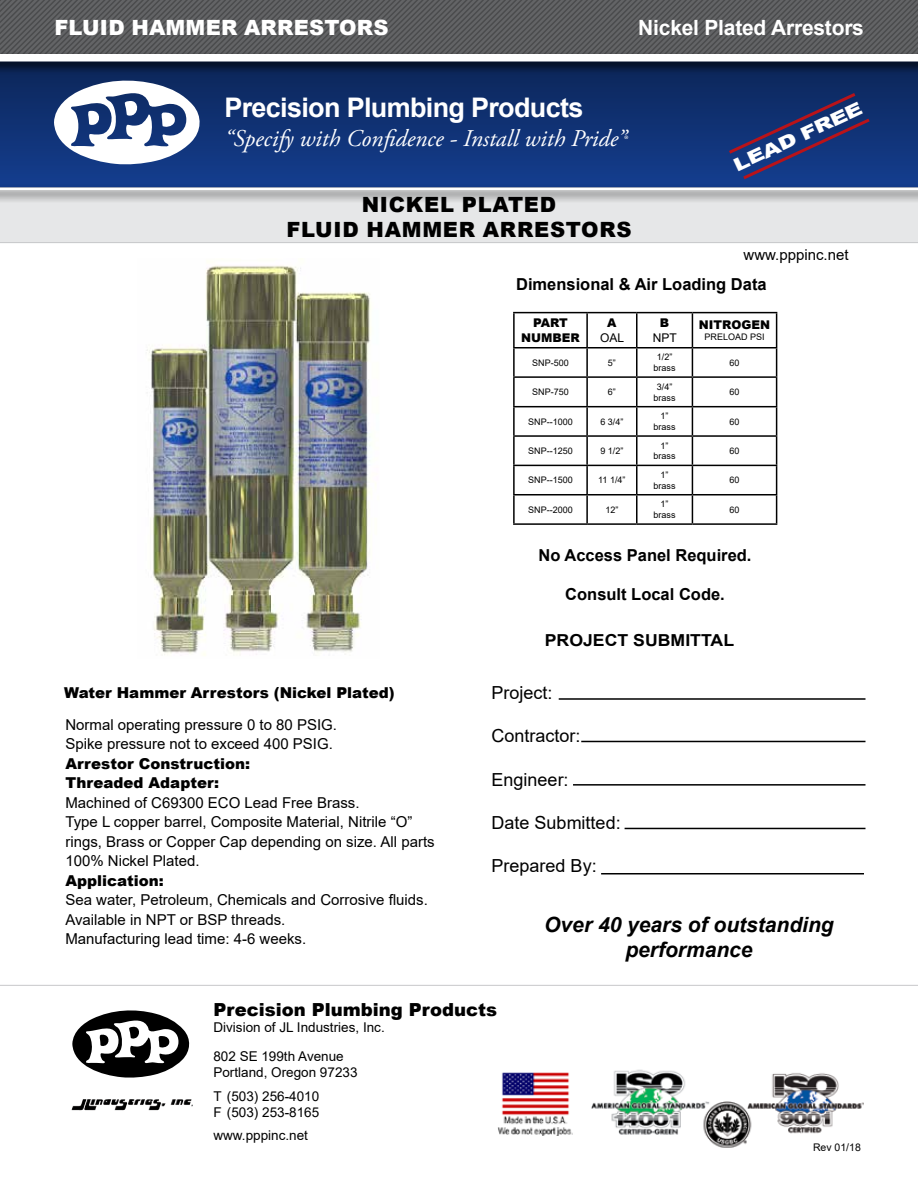
<style>
.page{position:relative;width:918px;height:1188px;background:#fff}
.page>*{position:absolute;margin:0;border:0;box-sizing:border-box;transform-origin:0 0}
.t1{font:700 27px "Arial";letter-spacing:-.025em;color:#fff}
.t2{font:italic 24px "Adobe Garamond Pro";color:#fff}
.t3{font:italic 700 21px/25.2px "Arial";color:#000;text-align:center}
.t4{font:900 21px/25.2px "Arial";letter-spacing:.035em;color:#000;text-align:center}
.t5{font:700 21px "Arial";letter-spacing:-.01em;color:#fff}
.t6{font:900 21px "Arial";letter-spacing:.01em;color:#fff}
.t7{font:18px "Arial";color:#000}
.t8{font:900 18px "Arial";color:#000}
.t9{font:900 18px "Arial";color:#fff;scale:1.31 1}
.t10{font:700 16.5px "Arial";color:#000}
.t11{font:700 16.5px "Arial";color:#000;scale:1.07 1}
.t12{font:15px/19.5px "Arial";color:#000}
.t13{font:900 15px/19.5px "Arial";color:#000}
.t14{font:13.5px/23.2px "Arial";color:#000}
.t15{font:900 12px/14.4px "Arial";color:#000;text-align:center}
.t16{font:12px "Arial";color:#000}
.t17{font:10.5px "Arial";color:#000}
.t18{font:9px/10.8px "Arial";color:#000;text-align:center}
.s1{font-size:13.95px}
</style>
<div class="page">
<img style="left:498px;top:1072px;width:75px;height:63px">
<img style="left:591px;top:1069px;width:273px;height:79px">
<hr style="left:0;top:182px;width:918px;height:3px;background:#143d8d">
<div style="left:0;top:204px;width:918px;height:39px;background:#e6e7e8"></div>
<img style="left:146px;top:265px;width:225px;height:391px">
<hr style="left:0;top:985px;width:918px;height:1px;background:#c7c8ca">
<img style="left:103px;top:1099px;width:58px;height:11px">
<svg style="left:72px;top:1010px;width:118px;height:68px"></svg>
<div style="left:0;top:185px;width:918px;height:19px;background:#000;opacity:.75"></div>
<hr style="left:0;top:188px;width:918px;height:2px;background:#fff">
<hr style="left:559px;top:698px;width:307px;height:2px;background:#000">
<hr style="left:581px;top:741px;width:285px;height:1px;background:#000">
<hr style="left:573px;top:784px;width:293px;height:2px;background:#000">
<hr style="left:625px;top:828px;width:241px;height:1px;background:#000">
<hr style="left:601px;top:873px;width:263px;height:1px;background:#000">
<svg style="left:0;top:0;width:918px;height:182px;background:#394c74"></svg>
<hr style="left:513px;top:312px;width:74px;height:1px;background:#000">
<hr style="left:513px;top:313px;width:2px;height:34px;background:#000">
<hr style="left:587px;top:312px;width:50px;height:1px;background:#000">
<hr style="left:586px;top:313px;width:2px;height:34px;background:#000">
<hr style="left:637px;top:312px;width:55px;height:1px;background:#000">
<hr style="left:636px;top:313px;width:2px;height:34px;background:#000">
<hr style="left:692px;top:312px;width:85px;height:1px;background:#000">
<hr style="left:692px;top:313px;width:1px;height:34px;background:#000">
<hr style="left:776px;top:313px;width:1px;height:34px;background:#000">
<hr style="left:513px;top:347px;width:74px;height:2px;background:#000">
<hr style="left:513px;top:349px;width:2px;height:27px;background:#000">
<hr style="left:587px;top:347px;width:50px;height:2px;background:#000">
<hr style="left:586px;top:349px;width:2px;height:27px;background:#000">
<hr style="left:637px;top:347px;width:55px;height:2px;background:#000">
<hr style="left:636px;top:349px;width:2px;height:27px;background:#000">
<hr style="left:692px;top:347px;width:85px;height:2px;background:#000">
<hr style="left:513px;top:376px;width:74px;height:2px;background:#000">
<hr style="left:513px;top:378px;width:2px;height:28px;background:#000">
<hr style="left:587px;top:376px;width:50px;height:2px;background:#000">
<hr style="left:586px;top:378px;width:2px;height:28px;background:#000">
<hr style="left:637px;top:376px;width:55px;height:2px;background:#000">
<hr style="left:636px;top:378px;width:2px;height:28px;background:#000">
<hr style="left:692px;top:376px;width:85px;height:2px;background:#000">
<hr style="left:513px;top:406px;width:74px;height:1px;background:#000">
<hr style="left:513px;top:407px;width:2px;height:28px;background:#000">
<hr style="left:587px;top:406px;width:50px;height:1px;background:#000">
<hr style="left:586px;top:407px;width:2px;height:28px;background:#000">
<hr style="left:637px;top:406px;width:55px;height:1px;background:#000">
<hr style="left:636px;top:407px;width:2px;height:28px;background:#000">
<hr style="left:692px;top:406px;width:85px;height:1px;background:#000">
<hr style="left:513px;top:435px;width:74px;height:2px;background:#000">
<hr style="left:513px;top:437px;width:2px;height:28px;background:#000">
<hr style="left:587px;top:435px;width:50px;height:2px;background:#000">
<hr style="left:586px;top:437px;width:2px;height:28px;background:#000">
<hr style="left:637px;top:435px;width:55px;height:2px;background:#000">
<hr style="left:636px;top:437px;width:2px;height:28px;background:#000">
<hr style="left:692px;top:435px;width:85px;height:2px;background:#000">
<hr style="left:513px;top:465px;width:74px;height:1px;background:#000">
<hr style="left:513px;top:466px;width:2px;height:28px;background:#000">
<hr style="left:587px;top:465px;width:50px;height:1px;background:#000">
<hr style="left:586px;top:466px;width:2px;height:28px;background:#000">
<hr style="left:637px;top:465px;width:55px;height:1px;background:#000">
<hr style="left:636px;top:466px;width:2px;height:28px;background:#000">
<hr style="left:692px;top:465px;width:85px;height:1px;background:#000">
<hr style="left:513px;top:494px;width:74px;height:1px;background:#000">
<hr style="left:513px;top:495px;width:2px;height:28px;background:#000">
<hr style="left:587px;top:494px;width:50px;height:1px;background:#000">
<hr style="left:586px;top:495px;width:2px;height:28px;background:#000">
<hr style="left:637px;top:494px;width:55px;height:1px;background:#000">
<hr style="left:636px;top:495px;width:2px;height:28px;background:#000">
<hr style="left:692px;top:494px;width:85px;height:1px;background:#000">
<svg style="left:692px;top:349px;width:1px;height:174px"></svg>
<svg style="left:776px;top:349px;width:1px;height:174px"></svg>
<hr style="left:513px;top:523px;width:74px;height:2px;background:#000">
<hr style="left:587px;top:523px;width:50px;height:2px;background:#000">
<hr style="left:637px;top:523px;width:55px;height:2px;background:#000">
<hr style="left:692px;top:523px;width:85px;height:2px;background:#000">
<h3 class="t6" style="left:54px;top:12px;width:336px">FLUID HAMMER ARRESTORS</h3>
<h3 class="t5" style="left:638px;top:12px;width:227px">Nickel Plated Arrestors</h3>
<h1 class="t1" style="left:224px;top:88px;width:361px">Precision Plumbing Products</h1>
<h2 class="t2" style="left:224px;top:124px;width:404px">“Specify with Confidence - Install with Pride”<span class="s1">®</span></h2>
<h3 class="t4" style="left:286px;top:191px;width:347px">NICKEL PLATED<br>FLUID HAMMER ARRESTORS</h3>
<p class="t9" style="left:729px;top:154px;width:108px;rotate:-25deg">LEAD FREE</p>
<p class="t12" style="left:744px;top:245px;width:107px">www.pppinc.net</p>
<p class="t10" style="left:516px;top:273px;width:252px">Dimensional &amp; Air Loading Data</p>
<p class="t15" style="left:521px;top:315px;width:60px">PART<br>NUMBER</p>
<p class="t15" style="left:607px;top:315px;width:11px">A</p>
<p class="t16" style="left:600px;top:329px;width:26px">OAL</p>
<p class="t15" style="left:660px;top:315px;width:11px">B</p>
<p class="t16" style="left:653px;top:329px;width:25px">NPT</p>
<p class="t15" style="left:699px;top:317px;width:73px">NITROGEN</p>
<p class="t18" style="left:705px;top:331px;width:62px">PRELOAD PSI</p>
<p class="t18" style="left:532px;top:357px;width:38px">SNP-500</p>
<p class="t18" style="left:608px;top:357px;width:10px">5”</p>
<p class="t18" style="left:654px;top:352px;width:24px">1/2” brass</p>
<p class="t18" style="left:730px;top:357px;width:12px">60</p>
<p class="t18" style="left:532px;top:387px;width:38px">SNP-750</p>
<p class="t18" style="left:608px;top:387px;width:10px">6”</p>
<p class="t18" style="left:654px;top:381px;width:24px">3/4” brass</p>
<p class="t18" style="left:730px;top:387px;width:12px">60</p>
<p class="t18" style="left:528px;top:416px;width:46px">SNP--1000</p>
<p class="t18" style="left:600px;top:416px;width:25px">6 3/4”</p>
<p class="t18" style="left:654px;top:411px;width:24px">1” brass</p>
<p class="t18" style="left:730px;top:416px;width:12px">60</p>
<p class="t18" style="left:528px;top:445px;width:46px">SNP--1250</p>
<p class="t18" style="left:600px;top:445px;width:25px">9 1/2”</p>
<p class="t18" style="left:654px;top:440px;width:24px">1” brass</p>
<p class="t18" style="left:730px;top:445px;width:12px">60</p>
<p class="t18" style="left:528px;top:475px;width:46px">SNP--1500</p>
<p class="t18" style="left:598px;top:475px;width:29px">11 1/4”</p>
<p class="t18" style="left:654px;top:469px;width:24px">1” brass</p>
<p class="t18" style="left:730px;top:475px;width:12px">60</p>
<p class="t18" style="left:528px;top:504px;width:46px">SNP--2000</p>
<p class="t18" style="left:605px;top:504px;width:15px">12”</p>
<p class="t18" style="left:654px;top:499px;width:24px">1” brass</p>
<p class="t18" style="left:730px;top:504px;width:12px">60</p>
<p class="t10" style="left:539px;top:543px;width:215px">No Access Panel Required.</p>
<p class="t10" style="left:565px;top:583px;width:161px">Consult Local Code.</p>
<p class="t13" style="left:64px;top:683px;width:332px">Water Hammer Arrestors (Nickel Plated)</p>
<p class="t12" style="left:65px;top:715px;width:273px">Normal operating pressure 0 to 80 PSIG.<br>Spike pressure not to exceed 400 PSIG.</p>
<p class="t13" style="left:65px;top:753px;width:186px">Arrestor Construction:<br>Threaded Adapter:</p>
<p class="t12" style="left:65px;top:793px;width:371px">Machined of C69300 ECO Lead Free Brass.<br>Type L copper barrel, Composite Material, Nitrile “O” rings, Brass or Copper Cap depending on size. All parts 100% Nickel Plated.</p>
<p class="t13" style="left:65px;top:870px;width:100px">Application:</p>
<p class="t12" style="left:65px;top:890px;width:364px">Sea water, Petroleum, Chemicals and Corrosive fluids.<br>Available in NPT or BSP threads.<br>Manufacturing lead time: 4-6 weeks.</p>
<p class="t11" style="left:545px;top:628px;width:179px">PROJECT SUBMITTAL</p>
<p class="t7" style="left:492px;top:680px;width:63px">Project:</p>
<p class="t7" style="left:492px;top:724px;width:91px">Contractor:</p>
<p class="t7" style="left:492px;top:767px;width:79px">Engineer:</p>
<p class="t7" style="left:492px;top:810px;width:131px">Date Submitted:</p>
<p class="t7" style="left:492px;top:853px;width:107px">Prepared By:</p>
<h3 class="t3" style="left:544px;top:913px;width:291px">Over 40 years of outstanding performance</h3>
<p class="t8" style="left:213px;top:996px;width:285px">Precision Plumbing Products</p>
<p class="t14" style="left:213px;top:1013px;width:173px;line-height:28.5px">Division of JL Industries, Inc.<br>802 SE 199th Avenue</p>
<p class="t14" style="left:213px;top:1061px;width:146px">Portland, Oregon 97233<br>T (503) 256-4010</p>
<p class="t14" style="left:213px;top:1101px;width:107px">F (503) 253-8165 www.pppinc.net</p>
<p class="t17" style="left:813px;top:1140px;width:49px">Rev 01/18</p>
</div>
